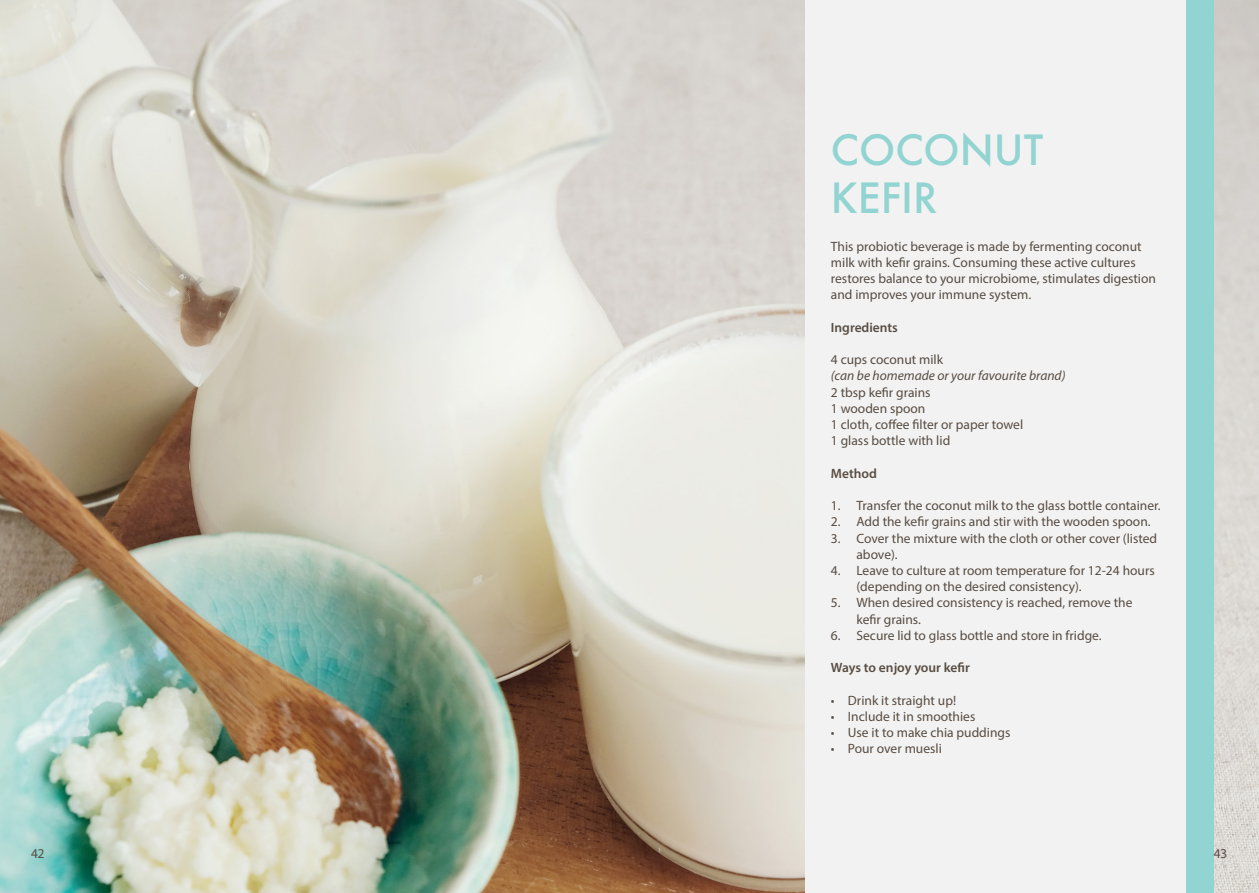
<style>
.page{position:relative;width:1259px;height:893px;background:#fff}
.page>*{position:absolute;margin:0;border:0;box-sizing:border-box;transform-origin:0 0}
.Headings{font:500 40.5px/48.6px "Futura";color:#92d4d1}
.Body{font:13.5px/16.2px "Myriad Pro";color:#584c42}
.Body-2{font:italic 13.5px/16.2px "Myriad Pro";color:#584c42}
.Body-3{font:600 13.5px "Myriad Pro";color:#584c42}
.Headings-2{font:13.5px "Myriad Pro";color:#584c42}
.s1{font-style:normal}
</style>
<div class="page">
<img style="left:0;top:0;width:1259px;height:893px">
<div style="left:833px;top:0;width:381px;height:893px;background:#92d4d1"></div>
<div style="left:805px;top:0;width:381px;height:893px;background:#f2f2f2"></div>
<p class="Headings" style="left:831px;top:125px;width:214px">COCONUT<br>KEFIR</p>
<p class="Body" style="left:831px;top:238px;width:326px">This probiotic beverage is made by fermenting coconut milk with kefir grains. Consuming these active cultures restores balance to your microbiome, stimulates digestion and improves your immune system.</p>
<p class="Body-3" style="left:831px;top:319px;width:68px">Ingredients</p>
<p class="Body-2" style="left:831px;top:351px;width:236px"><span class="s1">4 cups coconut milk<br></span>(can be homemade or your favourite brand)</p>
<p class="Body" style="left:831px;top:384px;width:101px">2 tbsp kefir grains</p>
<p class="Body" style="left:831px;top:400px;width:96px">1 wooden spoon</p>
<p class="Body" style="left:831px;top:416px;width:194px">1 cloth, coffee filter or paper towel</p>
<p class="Body" style="left:831px;top:432px;width:121px">1 glass bottle with lid</p>
<p class="Body-3" style="left:831px;top:465px;width:48px">Method</p>
<p class="Body" style="left:831px;top:497px;width:331px">1. Transfer the coconut milk to the glass bottle container.</p>
<p class="Body" style="left:831px;top:513px;width:321px">2. Add the kefir grains and stir with the wooden spoon.</p>
<p class="Body" style="left:856px;top:530px;width:302px;text-indent:-26px">3. Cover the mixture with the cloth or other cover (listed above).</p>
<p class="Body" style="left:856px;top:562px;width:300px;text-indent:-26px">4. Leave to culture at room temperature for 12-24 hours (depending on the desired consistency).</p>
<p class="Body" style="left:856px;top:594px;width:277px;text-indent:-26px">5. When desired consistency is reached, remove the kefir grains.</p>
<p class="Body" style="left:831px;top:627px;width:272px">6. Secure lid to glass bottle and store in fridge.</p>
<p class="Body-3" style="left:831px;top:659px;width:140px">Ways to enjoy your kefir</p>
<p class="Body" style="left:831px;top:692px;width:127px">• Drink it straight up!</p>
<p class="Body" style="left:831px;top:708px;width:146px">• Include it in smoothies</p>
<p class="Body" style="left:831px;top:724px;width:181px">• Use it to make chia puddings</p>
<p class="Body" style="left:831px;top:740px;width:112px">• Pour over muesli</p>
<p class="Headings-2" style="left:31px;top:845px;width:14px">42</p>
<p class="Headings-2" style="left:1214px;top:845px;width:14px">43</p>
</div>
